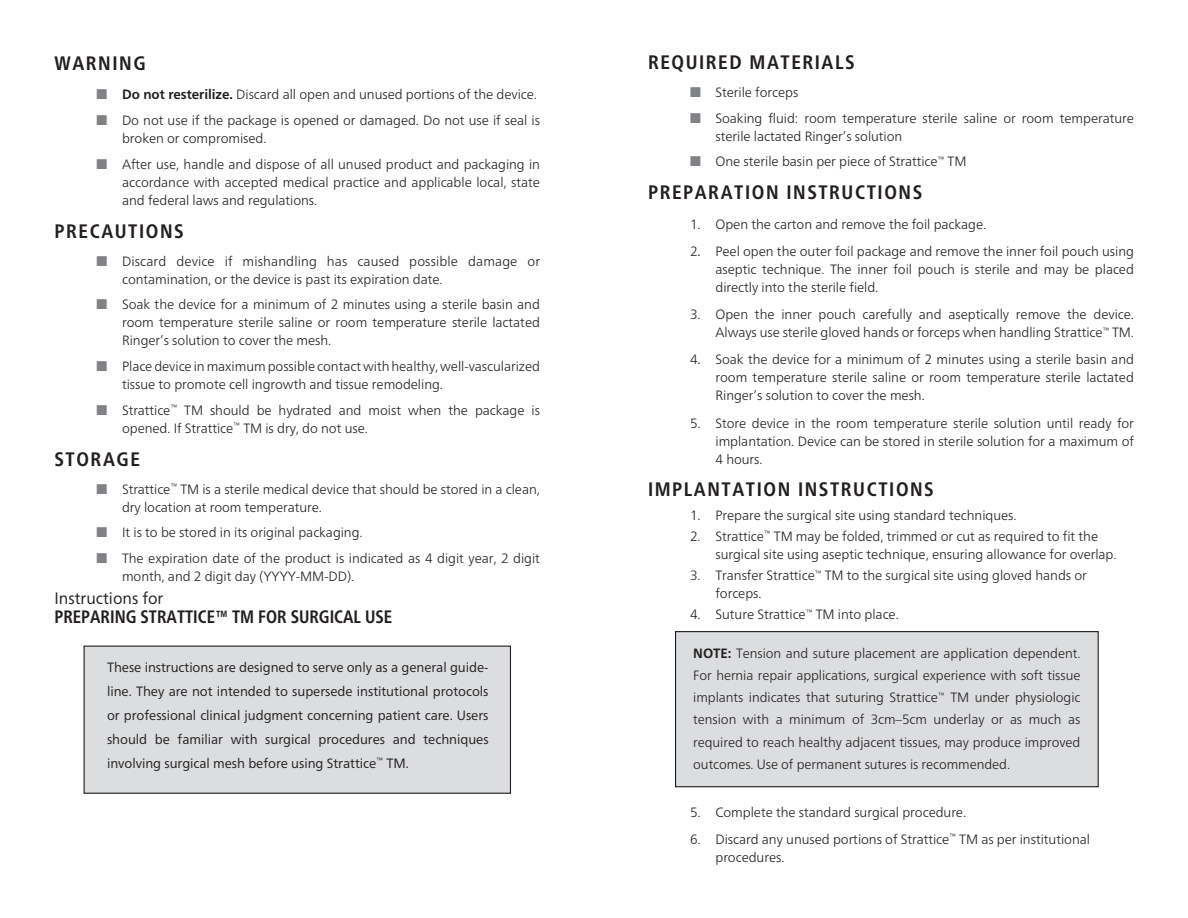
<style>
.page{position:relative;width:1188px;height:918px;background:#fff}
.page>*{position:absolute;margin:0;border:0;box-sizing:border-box;transform-origin:0 0}
.t1{font:700 condensed 19.5px "Frutiger Neue LT Pro";letter-spacing:.08em;color:#231f20}
.t2{font:700 condensed 18px "Frutiger Neue LT Pro";color:#231f20;scale:.95 1}
.t3{font:16.5px "Frutiger Neue LT Pro";color:#231f20;scale:.95 1}
.t4{font:300 13.5px/18px "Frutiger Neue LT Pro";letter-spacing:-.005em;color:#231f20}
.t5{font:13.5px/24px "Frutiger Neue LT Pro";letter-spacing:-.005em;color:#231f20;text-align:justify}
.s1{color:#808285}
.s2{font-weight:700}
.s3{font-weight:400}
</style>
<div class="page">
<div style="left:84px;top:646px;width:426px;height:147px;background:#dcdddf"></div>
<div style="left:84px;top:646px;width:427px;height:148px;border:1px solid #231f20"></div>
<div style="left:676px;top:632px;width:422px;height:155px;background:#dcdddf"></div>
<div style="left:675px;top:631px;width:424px;height:156px;border:1px solid #231f20"></div>
<h1 class="t1" style="left:55px;top:52px;width:93px">WARNING</h1>
<p class="t4" style="left:97px;top:86px;width:442px"><span class="s1">■</span> <span class="s2">Do not resterilize.</span> Discard all open and unused portions of the device.</p>
<p class="t4" style="left:122px;top:111px;width:419px;text-indent:-26px"><span class="s1">■</span> Do not use if the package is opened or damaged. Do not use if seal is broken or compromised.</p>
<p class="t4" style="left:122px;top:155px;width:419px;text-align:justify;text-indent:-26px"><span class="s1">■</span> After use, handle and dispose of all unused product and packaging in accordance with accepted medical practice and applicable local, state and federal laws and regulations.</p>
<h1 class="t1" style="left:55px;top:219px;width:131px">PRECAUTIONS</h1>
<p class="t4" style="left:122px;top:252px;width:420px;text-indent:-26px"><span class="s1">■</span> Discard device if mishandling has caused possible damage or contamination, or the device is past its expiration date.</p>
<p class="t4" style="left:122px;top:296px;width:419px;text-align:justify;text-indent:-26px"><span class="s1">■</span> Soak the device for a minimum of 2 minutes using a sterile basin and room temperature sterile saline or room temperature sterile lactated Ringer’s solution to cover the mesh.</p>
<p class="t4" style="left:122px;top:357px;width:419px;text-indent:-26px"><span class="s1">■</span> Place device in maximum possible contact with healthy, well-vascularized tissue to promote cell ingrowth and tissue remodeling.</p>
<p class="t4" style="left:122px;top:401px;width:419px;text-indent:-25px"><span class="s1">■</span> Strattice<sup>™</sup> TM should be hydrated and moist when the package is opened. If Strattice<sup>™</sup> TM is dry, do not use.</p>
<h1 class="t1" style="left:55px;top:447px;width:87px">STORAGE</h1>
<p class="t4" style="left:122px;top:480px;width:419px;text-indent:-25px"><span class="s1">■</span> Strattice<sup>™</sup> TM is a sterile medical device that should be stored in a clean, dry location at room temperature.</p>
<p class="t4" style="left:97px;top:523px;width:268px"><span class="s1">■</span> It is to be stored in its original packaging.</p>
<p class="t4" style="left:122px;top:549px;width:419px;text-indent:-26px"><span class="s1">■</span> The expiration date of the product is indicated as 4 digit year, 2 digit month, and 2 digit day (YYYY-MM-DD).</p>
<p class="t3" style="left:55px;top:588px;width:116px">Instructions for</p>
<h2 class="t2" style="left:55px;top:606px;width:357px">PREPARING STRATTICE™ TM FOR SURGICAL USE</h2>
<p class="t5" style="left:107px;top:655px;width:383px">These instructions are designed to serve only as a general guide&shy;line. They are not intended to supersede institutional protocols or professional clinical judgment concerning patient care. Users should be familiar with surgical procedures and techniques involving surgical mesh before using Strattice<sup>™</sup> TM.</p>
<h1 class="t1" style="left:648px;top:51px;width:208px">REQUIRED MATERIALS</h1>
<p class="t4" style="left:690px;top:83px;width:110px"><span class="s1">■</span> Sterile forceps</p>
<p class="t4" style="left:716px;top:109px;width:420px;text-indent:-26px"><span class="s1">■</span> Soaking fluid: room temperature sterile saline or room temperature sterile lactated Ringer’s solution</p>
<p class="t4" style="left:690px;top:153px;width:278px"><span class="s1">■</span> One sterile basin per piece of Strattice<sup>™</sup> TM</p>
<h1 class="t1" style="left:648px;top:181px;width:276px">PREPARATION INSTRUCTIONS</h1>
<p class="t4" style="left:690px;top:215px;width:298px">1. Open the carton and remove the foil package.</p>
<p class="t4" style="left:715px;top:242px;width:420px;text-align:justify;text-indent:-25px">2<span class="s3">.</span> Peel open the outer foil package and remove the inner foil pouch using aseptic technique. The inner foil pouch is sterile and may be placed directly into the sterile field.</p>
<p class="t4" style="left:690px;top:305px;width:446px;text-align:right">3. Open the inner pouch carefully and aseptically remove the device.<br>Always use sterile gloved hands or forceps when handling Strattice<sup>™</sup> TM.</p>
<p class="t4" style="left:716px;top:350px;width:420px;text-align:justify;text-indent:-25px">4<span class="s3">.</span> Soak the device for a minimum of 2 minutes using a sterile basin and room temperature sterile saline or room temperature sterile lactated Ringer’s solution to cover the mesh.</p>
<p class="t4" style="left:716px;top:414px;width:420px;text-align:justify;text-indent:-25px">5. Store device in the room temperature sterile solution until ready for implantation. Device can be stored in sterile solution for a maximum of 4 hours.</p>
<h1 class="t1" style="left:648px;top:478px;width:287px">IMPLANTATION INSTRUCTIONS</h1>
<p class="t4" style="left:690px;top:506px;width:328px">1. Prepare the surgical site using standard techniques.</p>
<p class="t4" style="left:715px;top:527px;width:403px;text-indent:-25px">2. Strattice<sup>™</sup> TM may be folded, trimmed or cut as required to fit the surgical site using aseptic technique, ensuring allowance for overlap.</p>
<p class="t4" style="left:716px;top:566px;width:373px;text-indent:-25px">3. Transfer Strattice<sup>™</sup> TM to the surgical site using gloved hands or forceps.</p>
<p class="t4" style="left:690px;top:606px;width:210px">4. Suture Strattice<sup>™</sup> TM into place.</p>
<p class="t4" style="left:693px;top:642px;width:389px;line-height:22.2px;text-align:justify"><span class="s2">NOTE:</span> Tension and suture placement are application dependent.<br>For hernia repair applications, surgical experience with soft tissue implants indicates that suturing Strattice<sup>™</sup> TM under physiologic tension with a minimum of 3cm–5cm underlay or as much as required to reach healthy adjacent tissues, may produce improved outcomes. Use of permanent sutures is recommended.</p>
<p class="t4" style="left:690px;top:803px;width:278px">5. Complete the standard surgical procedure.</p>
<p class="t4" style="left:715px;top:830px;width:376px;text-indent:-25px">6. Discard any unused portions of Strattice<sup>™</sup> TM as per institutional procedures.</p>
</div>
